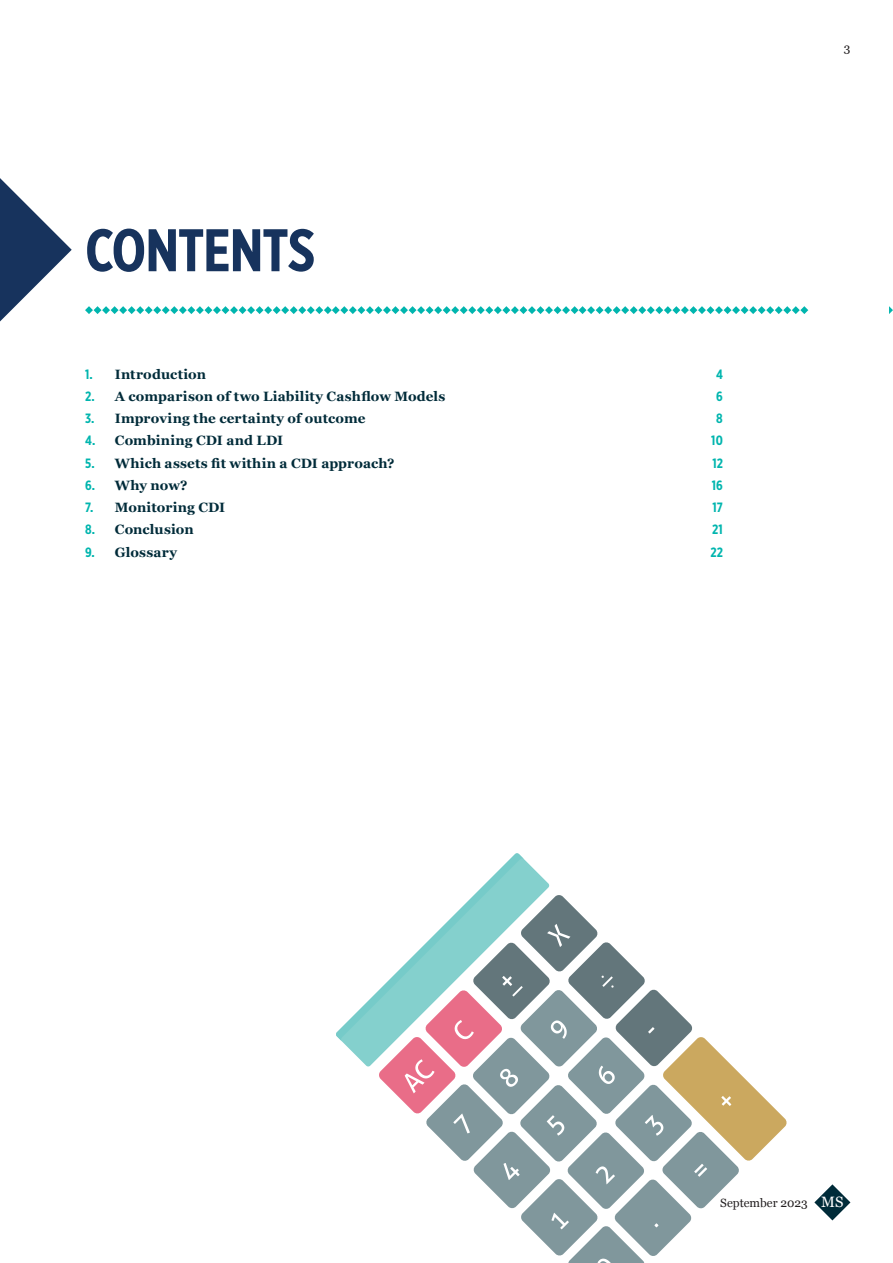
<style>
.page{position:relative;width:893px;height:1263px;background:#fff}
.page>*{position:absolute;margin:0;border:0;box-sizing:border-box;transform-origin:0 0}
.t1{font:700 60px "Gotham X Narrow";letter-spacing:-.02em;color:#17335d}
.t2{font:700 13.5px "Georgia";letter-spacing:.01em;color:#002b39}
.t3{font:700 13.5px "Gotham X Narrow";letter-spacing:.01em;color:#00b5ae}
.t4{font:12px "Georgia";color:#231f20}
.s1{font-family:"Gotham X Narrow";color:#00b5ae}
.s2{font-size:15px;color:#fff}
</style>
<div class="page">
<svg style="left:85px;top:306px;width:723px;height:8px"></svg>
<svg style="left:889px;top:306px;width:4px;height:8px"></svg>
<svg style="left:0;top:178px;width:72px;height:143px"></svg>
<svg style="left:336px;top:853px;width:451px;height:410px"></svg>
<svg style="left:814px;top:1184px;width:36px;height:36px"></svg>
<p class="t1" style="left:85px;top:213px;width:231px">CONTENTS</p>
<p class="t2" style="left:85px;top:364px;width:123px"><span class="s1">1.</span> Introduction</p>
<p class="t3" style="left:716px;top:366px;width:8px">4</p>
<p class="t2" style="left:85px;top:386px;width:362px"><span class="s1">2.</span> A comparison of two Liability Cashflow Models</p>
<p class="t3" style="left:716px;top:388px;width:8px">6</p>
<p class="t2" style="left:85px;top:408px;width:282px"><span class="s1">3.</span> Improving the certainty of outcome</p>
<p class="t3" style="left:716px;top:410px;width:8px">8</p>
<p class="t2" style="left:85px;top:431px;width:200px"><span class="s1">4.</span> Combining CDI and LDI</p>
<p class="t3" style="left:711px;top:432px;width:13px">10</p>
<p class="t2" style="left:85px;top:453px;width:311px"><span class="s1">5.</span> Which assets fit within a CDI approach?</p>
<p class="t3" style="left:712px;top:455px;width:12px">12</p>
<p class="t2" style="left:85px;top:475px;width:104px"><span class="s1">6.</span> Why now?</p>
<p class="t3" style="left:712px;top:477px;width:13px">16</p>
<p class="t2" style="left:85px;top:497px;width:142px"><span class="s1">7.</span> Monitoring CDI</p>
<p class="t3" style="left:713px;top:499px;width:12px">17</p>
<p class="t2" style="left:85px;top:520px;width:110px"><span class="s1">8.</span> Conclusion</p>
<p class="t3" style="left:712px;top:521px;width:12px">21</p>
<p class="t2" style="left:85px;top:542px;width:94px"><span class="s1">9.</span> Glossary</p>
<p class="t3" style="left:710px;top:544px;width:14px">22</p>
<p class="t4" style="left:844px;top:39px;width:8px">3</p>
<p class="t4" style="left:720px;top:1194px;width:125px">September 2023 <span class="s2">MS</span></p>
</div>
